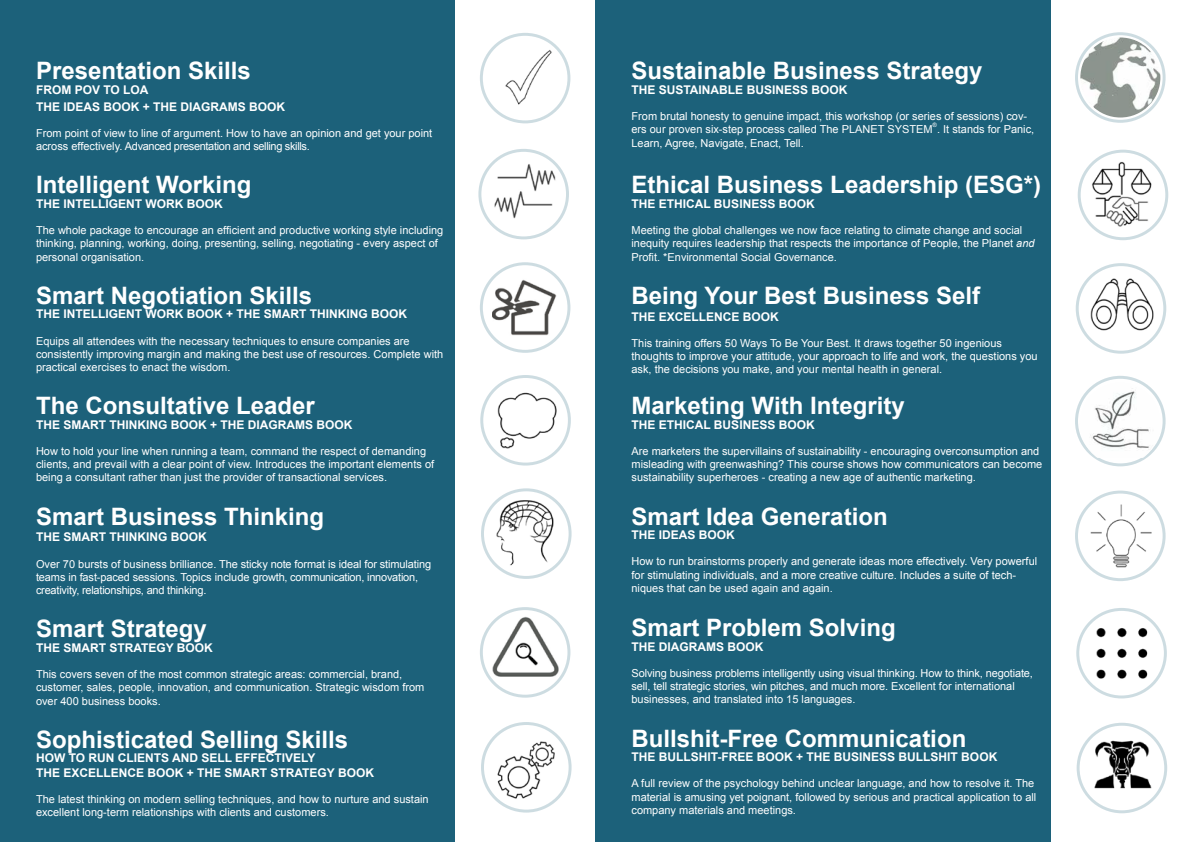
<style>
.page{position:relative;width:1191px;height:842px;background:#fff}
.page>*{position:absolute;margin:0;border:0;box-sizing:border-box;transform-origin:0 0}
.t1{font:700 24px "Arial";color:#fff}
.t2{font:700 12px/16.8px "Arial";color:#fff}
.t3{font:11px/13.2px "Arial";color:#fff}
.t4{font:6px "Arial";color:#fff}
.s1{font-style:italic}
</style>
<div class="page">
<div style="left:595px;top:0;width:455px;height:842px;background:#1c617a"></div>
<div style="left:0;top:0;width:454px;height:842px;background:#1c617a"></div>
<img style="left:490px;top:497px;width:76px;height:73px">
<div style="left:481px;top:488px;width:90px;height:91px;border:3px solid #03506b;border-radius:50%"></div>
<img style="left:487px;top:156px;width:72px;height:69px">
<img style="left:485px;top:380px;width:81px;height:80px">
<div style="left:480px;top:375px;width:91px;height:91px;border:3px solid #03506b;border-radius:50%"></div>
<div style="left:478px;top:149px;width:91px;height:90px;border:3px solid #03506b;border-radius:50%"></div>
<img style="left:490px;top:45px;width:71px;height:68px">
<div style="left:480px;top:33px;width:90px;height:90px;border:3px solid #03506b;border-radius:50%"></div>
<img style="left:490px;top:615px;width:72px;height:71px">
<div style="left:480px;top:607px;width:90px;height:91px;border:3px solid #03506b;border-radius:50%"></div>
<img style="left:485px;top:730px;width:79px;height:73px">
<div style="left:481px;top:722px;width:90px;height:91px;border:3px solid #03506b;border-radius:50%"></div>
<img style="left:492px;top:273px;width:66px;height:69px">
<div style="left:480px;top:262px;width:90px;height:91px;border:3px solid #03506b;border-radius:50%"></div>
<img style="left:1085px;top:155px;width:72px;height:73px">
<div style="left:1077px;top:150px;width:91px;height:90px;border:3px solid #03506b;border-radius:50%"></div>
<img style="left:1080px;top:503px;width:80px;height:71px">
<div style="left:1075px;top:491px;width:90px;height:90px;border:3px solid #03506b;border-radius:50%"></div>
<img style="left:1081px;top:268px;width:77px;height:80px">
<div style="left:1075px;top:32px;width:90px;height:91px;border:3px solid #03506b;border-radius:50%"></div>
<img style="left:1079px;top:611px;width:85px;height:81px">
<div style="left:1076px;top:608px;width:90px;height:90px;border:3px solid #03506b;border-radius:50%"></div>
<img style="left:1080px;top:722px;width:78px;height:89px">
<div style="left:1076px;top:723px;width:91px;height:90px;border:3px solid #03506b;border-radius:50%"></div>
<div style="left:1075px;top:376px;width:90px;height:90px;border:3px solid #03506b;border-radius:50%"></div>
<div style="left:1075px;top:263px;width:91px;height:91px;border:3px solid #03506b;border-radius:50%"></div>
<img style="left:1080px;top:383px;width:80px;height:75px">
<img style="left:1080px;top:37px;width:80px;height:81px">
<h1 class="t1" style="left:36px;top:55px;width:216px">Presentation Skills</h1>
<p class="t2" style="left:36px;top:82px;width:251px">FROM POV TO LOA<br>THE IDEAS BOOK + THE DIAGRAMS BOOK</p>
<p class="t3" style="left:36px;top:127px;width:398px">From point of view to line of argument. How to have an opinion and get your point across effectively. Advanced presentation and selling skills.</p>
<h1 class="t1" style="left:36px;top:169px;width:217px">Intelligent Working</h1>
<p class="t2" style="left:36px;top:196px;width:188px">THE INTELLIGENT WORK BOOK</p>
<p class="t3" style="left:36px;top:224px;width:409px">The whole package to encourage an efficient and productive working style including thinking, planning, working, doing, presenting, selling, negotiating - every aspect of personal organisation.</p>
<h1 class="t1" style="left:36px;top:280px;width:278px">Smart Negotiation Skills</h1>
<p class="t2" style="left:36px;top:306px;width:373px">THE INTELLIGENT WORK BOOK + THE SMART THINKING BOOK</p>
<p class="t3" style="left:36px;top:334px;width:409px">Equips all attendees with the necessary techniques to ensure companies are consistently improving margin and making the best use of resources. Complete with practical exercises to enact the wisdom.</p>
<h1 class="t1" style="left:36px;top:390px;width:280px">The Consultative Leader</h1>
<p class="t2" style="left:36px;top:416px;width:318px">THE SMART THINKING BOOK + THE DIAGRAMS BOOK</p>
<p class="t3" style="left:36px;top:445px;width:400px">How to hold your line when running a team, command the respect of demanding clients, and prevail with a clear point of view. Introduces the important elements of being a consultant rather than just the provider of transactional services.</p>
<h1 class="t1" style="left:36px;top:500px;width:290px">Smart Business Thinking</h1>
<p class="t2" style="left:36px;top:529px;width:172px">THE SMART THINKING BOOK</p>
<p class="t3" style="left:36px;top:557px;width:397px">Over 70 bursts of business brilliance. The sticky note format is ideal for stimulating teams in fast-paced sessions. Topics include growth, communication, innovation, creativity, relationships, and thinking.</p>
<h1 class="t1" style="left:36px;top:613px;width:172px">Smart Strategy</h1>
<p class="t2" style="left:36px;top:640px;width:178px">THE SMART STRATEGY BOOK</p>
<p class="t3" style="left:36px;top:668px;width:390px">This covers seven of the most common strategic areas: commercial, brand, customer, sales, people, innovation, and communication. Strategic wisdom from over 400 business books.</p>
<h1 class="t1" style="left:36px;top:724px;width:314px">Sophisticated Selling Skills</h1>
<p class="t2" style="left:36px;top:751px;width:339px;line-height:14.4px">HOW TO RUN CLIENTS AND SELL EFFECTIVELY<br>THE EXCELLENCE BOOK + THE SMART STRATEGY BOOK</p>
<p class="t3" style="left:36px;top:793px;width:394px">The latest thinking on modern selling techniques, and how to nurture and sustain excellent long-term relationships with clients and customers.</p>
<h1 class="t1" style="left:631px;top:55px;width:352px">Sustainable Business Strategy</h1>
<p class="t2" style="left:631px;top:82px;width:217px">THE SUSTAINABLE BUSINESS BOOK</p>
<p class="t3" style="left:631px;top:110px;width:404px">From brutal honesty to genuine impact, this workshop (or series of sessions) cov&shy;ers our proven six-step process called The PLANET SYSTEM . It stands for Panic,</p>
<p class="t4" style="left:932px;top:121px;width:6px">®</p>
<p class="t3" style="left:631px;top:136px;width:174px">Learn, Agree, Navigate, Enact, Tell.</p>
<h1 class="t1" style="left:631px;top:169px;width:411px">Ethical Business Leadership (ESG*)</h1>
<p class="t2" style="left:631px;top:196px;width:185px">THE ETHICAL BUSINESS BOOK</p>
<p class="t3" style="left:631px;top:224px;width:404px">Meeting the global challenges we now face relating to climate change and social inequity requires leadership that respects the importance of People, the Planet <span class="s1">and<br></span>Profit. *Environmental Social Governance.</p>
<h1 class="t1" style="left:631px;top:280px;width:350px">Being Your Best Business Self</h1>
<p class="t2" style="left:631px;top:308px;width:149px">THE EXCELLENCE BOOK</p>
<p class="t3" style="left:631px;top:337px;width:407px">This training offers 50 Ways To Be Your Best. It draws together 50 ingenious thoughts to improve your attitude, your approach to life and work, the questions you ask, the decisions you make, and your mental health in general.</p>
<h1 class="t1" style="left:631px;top:390px;width:275px">Marketing With Integrity</h1>
<p class="t2" style="left:631px;top:416px;width:185px">THE ETHICAL BUSINESS BOOK</p>
<p class="t3" style="left:631px;top:445px;width:412px">Are marketers the supervillains of sustainability - encouraging overconsumption and misleading with greenwashing? This course shows how communicators can become sustainability superheroes - creating a new age of authentic marketing.</p>
<h1 class="t1" style="left:631px;top:500px;width:258px">Smart Idea Generation</h1>
<p class="t2" style="left:631px;top:527px;width:105px">THE IDEAS BOOK</p>
<p class="t3" style="left:631px;top:555px;width:407px">How to run brainstorms properly and generate ideas more effectively. Very powerful for stimulating individuals, and a more creative culture. Includes a suite of tech&shy;niques that can be used again and again.</p>
<h1 class="t1" style="left:631px;top:612px;width:266px">Smart Problem Solving</h1>
<p class="t2" style="left:631px;top:638px;width:133px">THE DIAGRAMS BOOK</p>
<p class="t3" style="left:631px;top:667px;width:403px">Solving business problems intelligently using visual thinking. How to think, negotiate, sell, tell strategic stories, win pitches, and much more. Excellent for international businesses, and translated into 15 languages.</p>
<h1 class="t1" style="left:631px;top:722px;width:336px">Bullshit-Free Communication</h1>
<p class="t2" style="left:631px;top:749px;width:367px">THE BULLSHIT-FREE BOOK + THE BUSINESS BULLSHIT BOOK</p>
<p class="t3" style="left:631px;top:777px;width:406px">A full review of the psychology behind unclear language, and how to resolve it. The material is amusing yet poignant, followed by serious and practical application to all company materials and meetings.</p>
</div>
